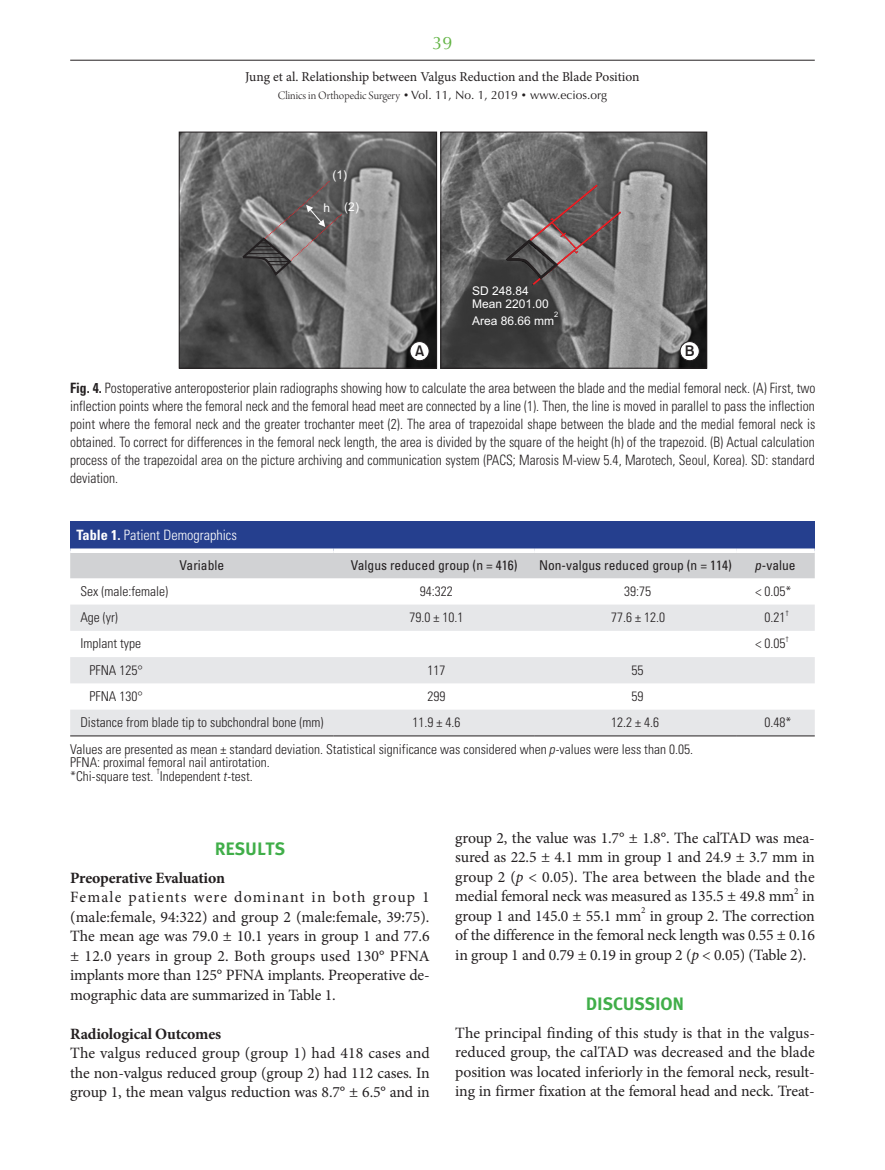
<style>
.page{position:relative;width:885px;height:1170px;background:#fff}
.page>*{position:absolute;margin:0;border:0;box-sizing:border-box;transform-origin:0 0}
.t1{font:700 18px "Meta Plus";letter-spacing:-.01em;color:#40ae49}
.t2{font:18px "Optima LT Std";color:#63b445}
.t3{font:15.75px/19.5px "Minion Pro";letter-spacing:-.01em;color:#231f20;text-align:justify}
.t4{font:700 15.75px "Minion Pro";letter-spacing:-.01em;color:#231f20}
.t5{font:15px "Gothic 725 BT Bold A";color:#231f20}
.t6{font:300 condensed 14.25px/18px "Univers LT Std";color:#231f20;text-align:justify;scale:.95 1}
.t7{font:300 condensed 14.25px "Univers LT Std";color:#fff}
.t8{font:300 condensed 13.5px/13.5px "Univers LT Std";color:#231f20}
.t9{font:condensed 13.5px "Univers LT Std";color:#231f20}
.t10{font:13.5px "Minion Pro";color:#231f20}
.t11{font:12px "Optima LT Std";color:#231f20}
.t12{font:12px/13.4px "Arial";color:#fff}
.t13{font:9.15px "Minion Pro";color:#231f20}
.t14{font:300 condensed 7.8px "Univers LT Std";color:#231f20}
.t15{font:7.5px "Arial";color:#fff}
.s1{font-family:"Arno Pro Light Display"}
.s2{font-size:9px}
.s3{font-weight:700}
.s4{font-style:italic}
</style>
<div class="page">
<hr style="left:70px;top:60px;width:744px;height:1px;background:#231f20">
<svg style="left:179px;top:131px;width:528px;height:237px;background:#696969"></svg>
<svg style="left:241px;top:180px;width:102px;height:99px;background:#6c6a6a"></svg>
<div style="left:410px;top:341px;width:19px;height:20px;background:#fff;border-radius:50%"></div>
<div style="left:409px;top:341px;width:20px;height:20px;border:1px solid #231f20;border-radius:50%"></div>
<div style="left:680px;top:341px;width:19px;height:20px;background:#fff;border-radius:50%"></div>
<div style="left:679px;top:341px;width:20px;height:20px;border:1px solid #231f20;border-radius:50%"></div>
<svg style="left:505px;top:183px;width:118px;height:104px;background:#6f6969"></svg>
<div style="left:70px;top:521px;width:744px;height:29px;background:#253f8e"></div>
<div style="left:70px;top:553px;width:744px;height:25px;background:#d1d2d4"></div>
<svg style="left:70px;top:604px;width:744px;height:131px;fill:#e6e7e9"></svg>
<div style="left:70px;top:548px;width:263px;height:5px;background:#fff"></div>
<div style="left:333px;top:548px;width:201px;height:5px;background:#fff"></div>
<div style="left:534px;top:548px;width:202px;height:5px;background:#fff"></div>
<div style="left:736px;top:548px;width:78px;height:5px;background:#fff"></div>
<hr style="left:70px;top:735px;width:263px;height:1px;background:#231f20">
<hr style="left:333px;top:735px;width:201px;height:1px;background:#231f20">
<hr style="left:534px;top:735px;width:202px;height:1px;background:#231f20">
<hr style="left:736px;top:735px;width:78px;height:1px;background:#231f20">
<p class="t2" style="left:432px;top:32px;width:22px">39</p>
<p class="t10" style="left:245px;top:68px;width:396px">Jung et al. Relationship between Valgus Reduction and the Blade Position</p>
<p class="t11" style="left:278px;top:88px;width:331px"><span class="s1">Clinics in Orthopedic Surgery</span> <span class="s2">•</span> Vol. 11, No. 1, 2019 <span class="s2">•</span> www.ecios.org</p>
<p class="t12" style="left:332px;top:169px;width:16px">(1)</p>
<p class="t12" style="left:323px;top:201px;width:37px">h (2)</p>
<p class="t12" style="left:472px;top:285px;width:78px">SD 248.84<br>Mean 2201.00</p>
<p class="t12" style="left:472px;top:315px;width:84px">Area 86.66 mm</p>
<p class="t15" style="left:554px;top:312px;width:6px">2</p>
<p class="t5" style="left:415px;top:342px;width:11px">A</p>
<p class="t5" style="left:684px;top:342px;width:11px">B</p>
<p class="t6" style="left:70px;top:379px;width:786px"><span class="s3">Fig. 4.</span> Postoperative anteroposterior plain radiographs showing how to calculate the area between the blade and the medial femoral neck. (A) First, two inflection points where the femoral neck and the femoral head meet are connected by a line (1). Then, the line is moved in parallel to pass the inflection point where the femoral neck and the greater trochanter meet (2). The area of trapezoidal shape between the blade and the medial femoral neck is obtained. To correct for differences in the femoral neck length, the area is divided by the square of the height (h) of the trapezoid. (B) Actual calculation process of the trapezoidal area on the picture archiving and communication system (PACS; Marosis M-view 5.4, Marotech, Seoul, Korea). SD: standard deviation.</p>
<p class="t7" style="left:77px;top:526px;width:162px"><span class="s3">Table 1.</span> Patient Demographics</p>
<p class="t9" style="left:180px;top:556px;width:46px">Variable</p>
<p class="t9" style="left:351px;top:556px;width:168px">Valgus reduced group (n = 416)</p>
<p class="t9" style="left:539px;top:556px;width:194px">Non-valgus reduced group (n = 114)</p>
<p class="t9" style="left:754px;top:556px;width:43px"><span class="s4">p</span>-value</p>
<p class="t8" style="left:80px;top:584px;width:89px">Sex (male:female)</p>
<p class="t8" style="left:420px;top:584px;width:34px">94:322</p>
<p class="t8" style="left:624px;top:584px;width:28px">39:75</p>
<p class="t8" style="left:755px;top:584px;width:37px">&lt; 0.05*</p>
<p class="t8" style="left:80px;top:610px;width:39px">Age (yr)</p>
<p class="t8" style="left:409px;top:610px;width:55px">79.0 ± 10.1</p>
<p class="t8" style="left:611px;top:610px;width:55px">77.6 ± 12.0</p>
<p class="t8" style="left:764px;top:610px;width:22px">0.21</p>
<p class="t14" style="left:785px;top:608px;width:5px">†</p>
<p class="t8" style="left:80px;top:637px;width:62px">Implant type</p>
<p class="t8" style="left:755px;top:637px;width:31px">&lt; 0.05</p>
<p class="t14" style="left:785px;top:634px;width:5px">†</p>
<p class="t8" style="left:89px;top:663px;width:55px">PFNA 125°</p>
<p class="t8" style="left:427px;top:663px;width:19px">117</p>
<p class="t8" style="left:631px;top:663px;width:13px">55</p>
<p class="t8" style="left:89px;top:689px;width:55px">PFNA 130°</p>
<p class="t8" style="left:427px;top:689px;width:19px">299</p>
<p class="t8" style="left:631px;top:689px;width:13px">59</p>
<p class="t8" style="left:80px;top:715px;width:244px">Distance from blade tip to subchondral bone (mm)</p>
<p class="t8" style="left:412px;top:715px;width:49px">11.9 ± 4.6</p>
<p class="t8" style="left:611px;top:715px;width:49px">12.2 ± 4.6</p>
<p class="t8" style="left:764px;top:715px;width:28px">0.48*</p>
<p class="t8" style="left:70px;top:742px;width:624px">Values are presented as mean ± standard deviation. Statistical significance was considered when <span class="s4">p</span>-values were less than 0.05.<br>PFNA: proximal femoral nail antirotation.<br>*Chi-square test.</p>
<p class="t14" style="left:156px;top:766px;width:5px">†</p>
<p class="t8" style="left:160px;top:769px;width:94px">Independent <span class="s4">t</span>-test.</p>
<p class="t1" style="left:215px;top:838px;width:72px">RESULTS</p>
<p class="t4" style="left:70px;top:866px;width:156px">Preoperative Evaluation</p>
<p class="t3" style="left:70px;top:887px;width:361px">Female patients were dominant in both group 1 (male:female, 94:322) and group 2 (male:female, 39:75).<br>The mean age was 79.0 ± 10.1 years in group 1 and 77.6 ± 12.0 years in group 2. Both groups used 130° PFNA implants more than 125° PFNA implants. Preoperative de&shy;mographic data are summarized in Table 1.</p>
<p class="t4" style="left:70px;top:1022px;width:152px">Radiological Outcomes</p>
<p class="t3" style="left:70px;top:1043px;width:361px">The valgus reduced group (group 1) had 418 cases and the non-valgus reduced group (group 2) had 112 cases. In group 1, the mean valgus reduction was 8.7° ± 6.5° and in</p>
<p class="t3" style="left:455px;top:827px;width:361px">group 2, the value was 1.7° ± 1.8°. The calTAD was mea&shy;sured as 22.5 ± 4.1 mm in group 1 and 24.9 ± 3.7 mm in group 2 (<span class="s4">p</span> &lt; 0.05). The area between the blade and the medial femoral neck was measured as 135.5 ± 49.8 mm</p>
<p class="t13" style="left:794px;top:884px;width:6px">2</p>
<p class="t3" style="left:802px;top:886px;width:14px">in</p>
<p class="t3" style="left:455px;top:905px;width:187px">group 1 and 145.0 ± 55.1 mm</p>
<p class="t13" style="left:641px;top:904px;width:6px">2</p>
<p class="t3" style="left:455px;top:905px;width:361px;text-indent:194px">in group 2. The correction of the difference in the femoral neck length was 0.55 ± 0.16 in group 1 and 0.79 ± 0.19 in group 2 (<span class="s4">p</span> &lt; 0.05) (Table 2).</p>
<p class="t1" style="left:586px;top:993px;width:100px">DISCUSSION</p>
<p class="t3" style="left:455px;top:1022px;width:361px">The principal finding of this study is that in the valgus&shy;reduced group, the calTAD was decreased and the blade position was located inferiorly in the femoral neck, result&shy;ing in firmer fixation at the femoral head and neck. Treat-</p>
</div>
